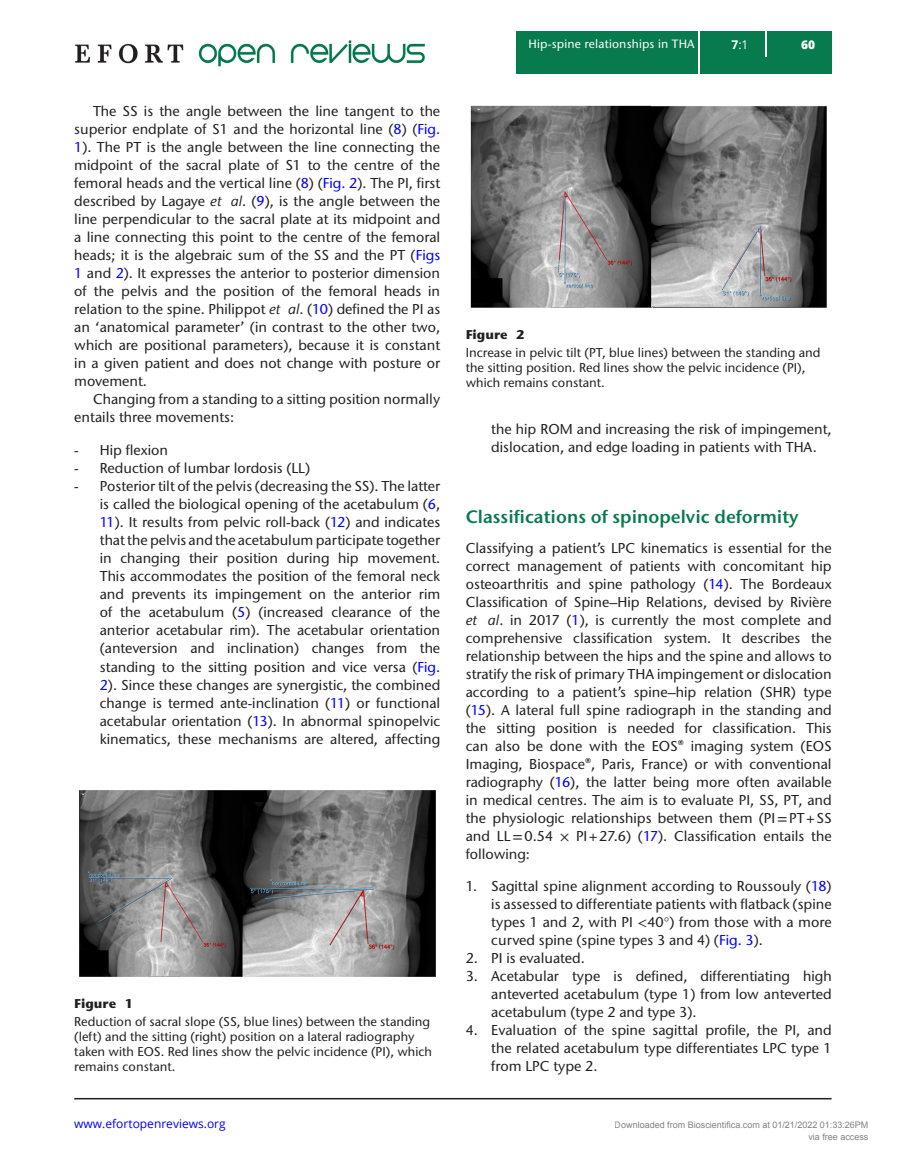
<style>
.page{position:relative;width:906px;height:1170px;background:#fff}
.page>*{position:absolute;margin:0;border:0;box-sizing:border-box;transform-origin:0 0}
.t1{font:600 18px "Stone Sans ITC Std";color:#077a4e}
.TXT{font:500 14.25px/18px "Stone Sans ITC Std";color:#231f20;text-align:justify}
.TXI{font:500 14.25px/18px "Stone Sans ITC Std";color:#231f20;text-align:justify}
.SLL{font:500 14.25px/18px "Stone Sans ITC Std";color:#231f20;text-align:justify}
.SLM{font:500 14.25px/18px "Stone Sans ITC Std";color:#231f20;text-align:justify}
.SLF{font:500 14.25px/18px "Stone Sans ITC Std";color:#231f20;text-align:justify}
.FC{font:500 12.75px/15px "Stone Sans ITC Std";color:#231f20}
.FC-2{font:700 12.75px "Stone Sans ITC Std";color:#231f20}
.t2{font:500 12px "Stone Sans ITC Std";letter-spacing:.015em;color:#fff}
.t3{font:12px "Open Sans";color:#00f}
.t4{font:12px "Open Sans";color:#fff}
.t5{font:800 12px "Open Sans";color:#fff}
.t6{font:9px/12px "Arial";color:rgb(0 0 0/.5);text-align:right}
.s1{color:#00f}
.s2{font-style:italic}
.s3{font-weight:700}
.s4{font-family:"STIX Two Text"}
.s5{font-family:"STIX General";font-weight:400}
</style>
<div class="page">
<hr style="left:74px;top:1097px;width:757px;height:2px;background:#231f20">
<img style="left:74px;top:40px;width:351px;height:26px">
<div style="left:516px;top:31px;width:315px;height:43px;background:#077a4e"></div>
<hr style="left:698px;top:31px;width:2px;height:43px;background:#fff">
<svg style="left:765px;top:31px;width:1px;height:26px"></svg>
<img style="left:79px;top:790px;width:357px;height:186px">
<img style="left:470px;top:106px;width:357px;height:202px">
<p class="TXI" style="left:74px;top:102px;width:367px;text-indent:19px">The SS is the angle between the line tangent to the superior endplate of S1 and the horizontal line (<span class="s1">8</span>) (<span class="s1">Fig.<br>1</span>). The PT is the angle between the line connecting the midpoint of the sacral plate of S1 to the centre of the femoral heads and the vertical line (<span class="s1">8</span>) (<span class="s1">Fig. 2</span>). The PI, first described by Lagaye <span class="s2">et al</span>. (<span class="s1">9</span>), is the angle between the line perpendicular to the sacral plate at its midpoint and a line connecting this point to the centre of the femoral heads; it is the algebraic sum of the SS and the PT (<span class="s1">Figs 1</span> and <span class="s1">2</span>). It expresses the anterior to posterior dimension of the pelvis and the position of the femoral heads in relation to the spine. Philippot <span class="s2">et al</span>. (<span class="s1">10</span>) defined the PI as an ‘anatomical parameter’ (in contrast to the other two, which are positional parameters), because it is constant in a given patient and does not change with posture or movement.</p>
<p class="TXI" style="left:74px;top:390px;width:367px;text-indent:19px">Changing from a standing to a sitting position normally entails three movements:</p>
<p class="SLF" style="left:74px;top:441px;width:95px">- Hip flexion</p>
<p class="SLM" style="left:74px;top:459px;width:237px">- Reduction of lumbar lordosis (LL)</p>
<p class="SLL" style="left:100px;top:477px;width:342px;text-indent:-26px">- Posterior tilt of the pelvis (decreasing the SS). The latter is called the biological opening of the acetabulum (<span class="s1">6</span>, <span class="s1">11</span>). It results from pelvic roll-back (<span class="s1">12</span>) and indicates that the pelvis and the acetabulum participate together in changing their position during hip movement.<br>This accommodates the position of the femoral neck and prevents its impingement on the anterior rim of the acetabulum (<span class="s1">5</span>) (increased clearance of the anterior acetabular rim). The acetabular orientation (anteversion and inclination) changes from the standing to the sitting position and vice versa (<span class="s1">Fig.<br>2</span>). Since these changes are synergistic, the combined change is termed ante-inclination (<span class="s1">11</span>) or functional acetabular orientation (<span class="s1">13</span>). In abnormal spinopelvic kinematics, these mechanisms are altered, affecting</p>
<p class="FC-2" style="left:74px;top:994px;width:61px">Figure 1</p>
<p class="FC" style="left:74px;top:1013px;width:359px">Reduction of sacral slope (SS, blue lines) between the standing (left) and the sitting (right) position on a lateral radiography taken with EOS. Red lines show the pelvic incidence (PI), which remains constant.</p>
<p class="t3" style="left:74px;top:1115px;width:153px">www.efortopenreviews.org</p>
<p class="t2" style="left:528px;top:37px;width:167px">Hip-spine relationships in THA</p>
<p class="t4" style="left:731px;top:36px;width:18px"><span class="s3">7</span>:1</p>
<p class="t5" style="left:801px;top:35px;width:16px">60</p>
<p class="FC-2" style="left:466px;top:326px;width:61px">Figure 2</p>
<p class="FC" style="left:466px;top:345px;width:356px">Increase in pelvic tilt (PT, blue lines) between the standing and the sitting position. Red lines show the pelvic incidence (PI), which remains constant.</p>
<p class="SLL" style="left:491px;top:419px;width:342px">the hip ROM and increasing the risk of impingement, dislocation, and edge loading in patients with THA.</p>
<h1 class="t1" style="left:466px;top:505px;width:334px">Classifications of spinopelvic deformity</h1>
<p class="TXT" style="left:466px;top:538px;width:367px">Classifying a patient’s LPC kinematics is essential for the correct management of patients with concomitant hip osteoarthritis and spine pathology (<span class="s1">14</span>). The Bordeaux Classification of Spine–Hip Relations, devised by Rivière <span class="s2">et al</span>. in 2017 (<span class="s1">1</span>), is currently the most complete and comprehensive classification system. It describes the relationship between the hips and the spine and allows to stratify the risk of primary THA impingement or dislocation according to a patient’s spine–hip relation (SHR) type (<span class="s1">15</span>). A lateral full spine radiograph in the standing and the sitting position is needed for classification. This can also be done with the EOS® imaging system (EOS Imaging, Biospace®, Paris, France) or with conventional radiography (<span class="s1">16</span>), the latter being more often available in medical centres. The aim is to evaluate PI, SS, PT, and the physiologic relationships between them (PI<span class="s4">=</span>PT+SS and LL<span class="s4">=</span>0.54 <span class="s5">×</span> PI+27.6) (<span class="s1">17</span>). Classification entails the following:</p>
<p class="SLF" style="left:491px;top:876px;width:342px;text-indent:-26px">1. Sagittal spine alignment according to Roussouly (<span class="s1">18</span>) is assessed to differentiate patients with flatback (spine types 1 and 2, with PI <span class="s5">&lt;</span>40<span class="s5">°</span>) from those with a more curved spine (spine types 3 and 4) (<span class="s1">Fig. 3</span>).</p>
<p class="SLM" style="left:466px;top:948px;width:120px">2. PI is evaluated.</p>
<p class="SLM" style="left:491px;top:966px;width:342px;text-indent:-26px">3. Acetabular type is defined, differentiating high anteverted acetabulum (type 1) from low anteverted acetabulum (type 2 and type 3).</p>
<p class="SLM" style="left:491px;top:1020px;width:342px;text-indent:-26px">4. Evaluation of the spine sagittal profile, the PI, and the related acetabulum type differentiates LPC type 1 from LPC type 2.</p>
<p class="t6" style="left:615px;top:1118px;width:255px">Downloaded from Bioscientifica.com at 01/21/2022 01:33:26PM via free access</p>
</div>
